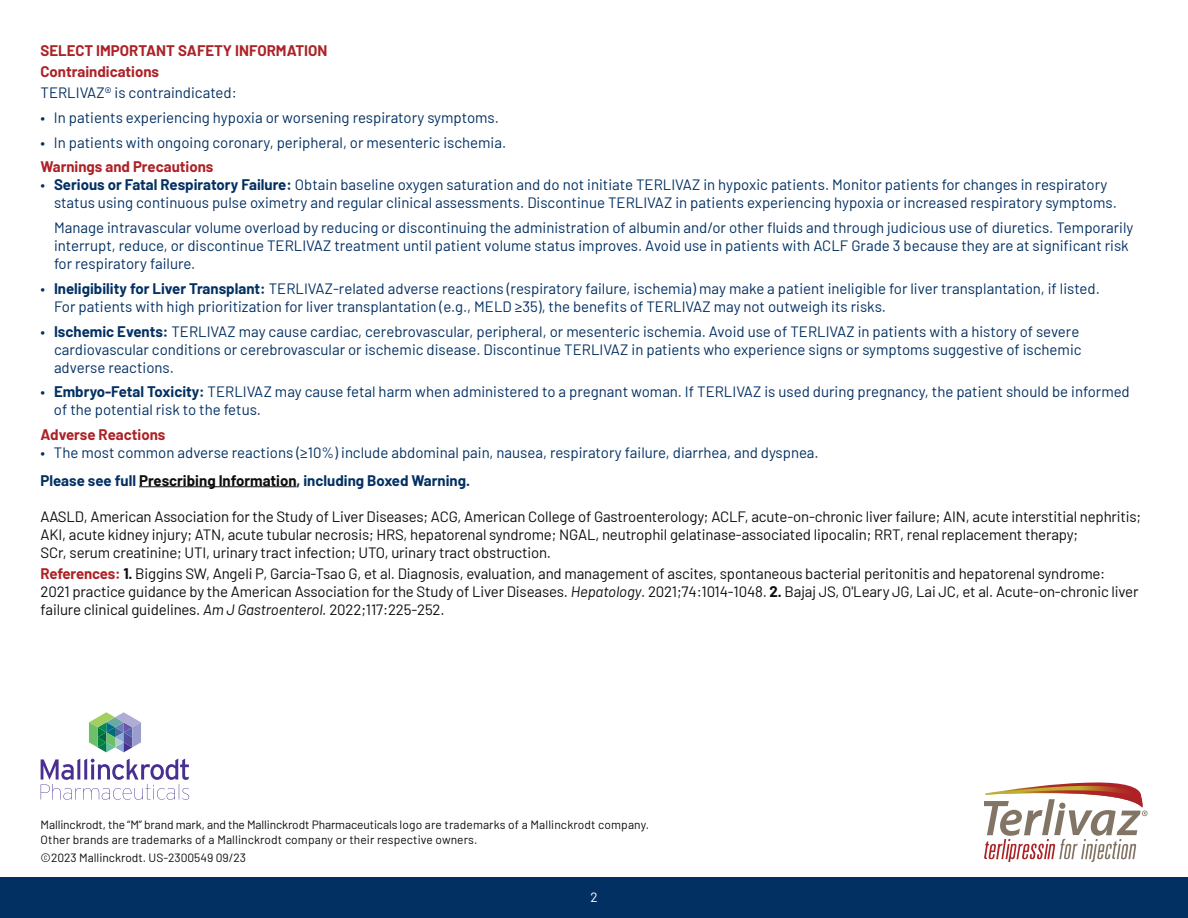
<style>
.page{position:relative;width:1188px;height:918px;background:#fff}
.page>*{position:absolute;margin:0;border:0;box-sizing:border-box;transform-origin:0 0}
.t1{font:15px/18px "Barlow";color:#033062}
.t2{font:15px/18px "Barlow";letter-spacing:-.01em;color:#0d0d0d}
.t3{font:700 15px/21.9px "Barlow";color:#ac2227}
.t4{font:13.5px "Barlow";color:#fff}
.t5{font:12px/15px "Barlow";letter-spacing:.005em;color:#0d0d0d}
.s1{font-weight:700}
.s2{font-weight:700;color:#0d0d0d}
.s3{font-weight:700;color:#ac2227}
.s4{font-style:italic}
</style>
<div class="page">
<div style="left:0;top:878px;width:1188px;height:40px;background:#033062"></div>
<svg style="left:984px;top:782px;width:163px;height:80px"></svg>
<hr style="left:139px;top:486px;width:158px;height:1px;background:#0d0d0d">
<svg style="left:41px;top:759px;width:148px;height:41px"></svg>
<svg style="left:89px;top:712px;width:52px;height:40px"></svg>
<p class="t3" style="left:40px;top:38px;width:288px">SELECT IMPORTANT SAFETY INFORMATION<br>Contraindications</p>
<p class="t1" style="left:40px;top:83px;width:198px">TERLIVAZ® is contraindicated:</p>
<p class="t1" style="left:40px;top:107px;width:460px">• In patients experiencing hypoxia or worsening respiratory symptoms.</p>
<p class="t1" style="left:40px;top:132px;width:467px">• In patients with ongoing coronary, peripheral, or mesenteric ischemia.</p>
<p class="t3" style="left:40px;top:155px;width:175px">Warnings and Precautions</p>
<p class="t1" style="left:54px;top:175px;width:1064px;text-indent:-14px">• <span class="s1">Serious or Fatal Respiratory Failure:</span> Obtain baseline oxygen saturation and do not initiate TERLIVAZ in hypoxic patients. Monitor patients for changes in respiratory status using continuous pulse oximetry and regular clinical assessments. Discontinue TERLIVAZ in patients experiencing hypoxia or increased respiratory symptoms.</p>
<p class="t1" style="left:54px;top:218px;width:1081px">Manage intravascular volume overload by reducing or discontinuing the administration of albumin and/or other fluids and through judicious use of diuretics. Temporarily interrupt, reduce, or discontinue TERLIVAZ treatment until patient volume status improves. Avoid use in patients with ACLF Grade 3 because they are at significant risk for respiratory failure.</p>
<p class="t1" style="left:54px;top:278px;width:1047px;text-indent:-14px">• <span class="s1">Ineligibility for Liver Transplant:</span> TERLIVAZ-related adverse reactions (respiratory failure, ischemia) may make a patient ineligible for liver transplantation, if listed.<br>For patients with high prioritization for liver transplantation (e.g., MELD ≥35), the benefits of TERLIVAZ may not outweigh its risks.</p>
<p class="t1" style="left:54px;top:321px;width:1029px;text-indent:-14px">• <span class="s1">Ischemic Events:</span> TERLIVAZ may cause cardiac, cerebrovascular, peripheral, or mesenteric ischemia. Avoid use of TERLIVAZ in patients with a history of severe cardiovascular conditions or cerebrovascular or ischemic disease. Discontinue TERLIVAZ in patients who experience signs or symptoms suggestive of ischemic adverse reactions.</p>
<p class="t1" style="left:54px;top:382px;width:1077px;text-indent:-13px">• <span class="s1">Embryo-Fetal Toxicity:</span> TERLIVAZ may cause fetal harm when administered to a pregnant woman. If TERLIVAZ is used during pregnancy, the patient should be informed of the potential risk to the fetus.</p>
<p class="t3" style="left:40px;top:423px;width:126px">Adverse Reactions</p>
<p class="t1" style="left:40px;top:438px;width:780px;line-height:27.5px">• The most common adverse reactions (≥10%) include abdominal pain, nausea, respiratory failure, diarrhea, and dyspnea.<br><span class="s1">Please see full</span> <span class="s2">Prescribing Information</span><span class="s1">, including Boxed Warning.</span></p>
<p class="t2" style="left:41px;top:506px;width:1102px">AASLD, American Association for the Study of Liver Diseases; ACG, American College of Gastroenterology; ACLF, acute-on-chronic liver failure; AIN, acute interstitial nephritis;<br>AKI, acute kidney injury; ATN, acute tubular necrosis; HRS, hepatorenal syndrome; NGAL, neutrophil gelatinase-associated lipocalin; RRT, renal replacement therapy;<br>SCr, serum creatinine; UTI, urinary tract infection; UTO, urinary tract obstruction.</p>
<p class="t2" style="left:41px;top:563px;width:1099px"><span class="s3">References:</span> <span class="s1">1.</span> Biggins SW, Angeli P, Garcia-Tsao G, et al. Diagnosis, evaluation, and management of ascites, spontaneous bacterial peritonitis and hepatorenal syndrome:<br>2021 practice guidance by the American Association for the Study of Liver Diseases. <span class="s4">Hepatology</span>. 2021;74:1014-1048. <span class="s1">2.</span> Bajaj JS, O'Leary JG, Lai JC, et al. Acute-on-chronic liver failure clinical guidelines. <span class="s4">Am J Gastroenterol.</span> 2022;117:225-252.</p>
<p class="t5" style="left:41px;top:816px;width:610px">Mallinckrodt, the “M” brand mark, and the Mallinckrodt Pharmaceuticals logo are trademarks of a Mallinckrodt company.<br>Other brands are trademarks of a Mallinckrodt company or their respective owners.</p>
<p class="t5" style="left:41px;top:849px;width:207px">©2023 Mallinckrodt. US-2300549 09/23</p>
<p class="t4" style="left:590px;top:888px;width:9px">2</p>
</div>
